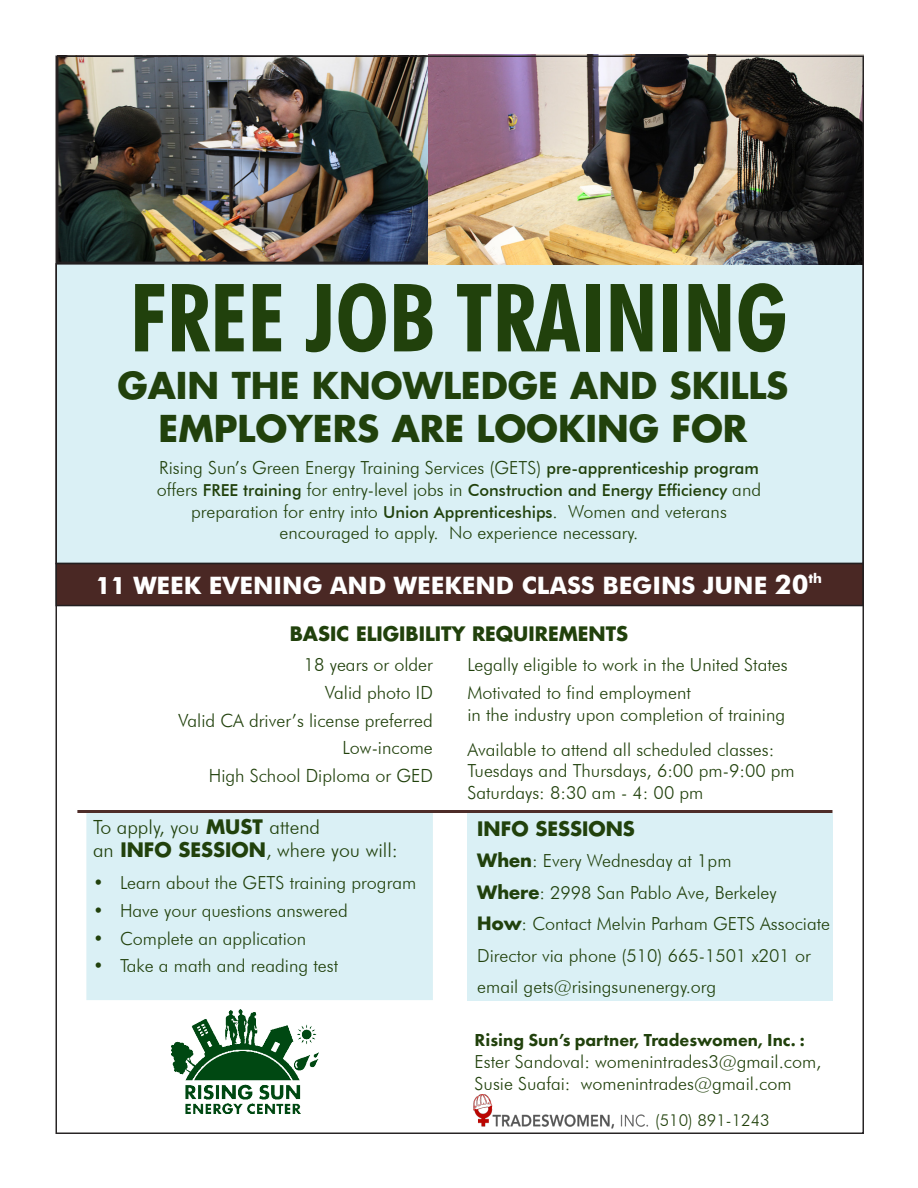
<style>
.page{position:relative;width:918px;height:1188px;background:#fff}
.page>*{position:absolute;margin:0;border:0;box-sizing:border-box;transform-origin:0 0}
.t1{font:700 condensed 94.5px "Futura BT";color:#21410c}
.t2{font:700 36px "Futura Std";color:#21410c}
.t3{font:700 24px "Futura BT";color:#fff}
.t4{font:300 19.5px "Futura BT";color:#21410c}
.t5{font:700 19.5px "Futura LT";color:#21410c}
.t6{font:300 18.15px "Futura BT";color:#21410c}
.t7{font:300 18px/31.5px "Futura BT";color:#21410c}
.t8{font:800 18px "Futura PT";color:#21410c}
.t9{font:500 16.5px "Futura BT";color:#21410c}
.t10{font:300 16.5px "Futura BT";color:#21410c}
.s1{font-weight:500;font-size:16.5px}
.s2{font-weight:300;font-size:18px}
.s3{font-size:27px}
.s4{font-family:"Futura LT";font-weight:700}
</style>
<div class="page">
<img style="left:60px;top:59px;width:368px;height:201px">
<div style="left:56px;top:264px;width:807px;height:300px;background:#daf0f5"></div>
<div style="left:56px;top:564px;width:807px;height:42px;background:#4a2824"></div>
<div style="left:56px;top:563px;width:808px;height:43px;border:2px solid #231f20"></div>
<img style="left:428px;top:55px;width:435px;height:210px">
<div style="left:86px;top:813px;width:347px;height:187px;background:#daf0f5"></div>
<div style="left:467px;top:813px;width:365px;height:187px;background:#daf0f5"></div>
<img style="left:172px;top:1010px;width:147px;height:104px">
<img style="left:473px;top:1095px;width:176px;height:34px">
<hr style="left:77px;top:810px;width:755px;height:3px;background:#4a2824">
<p class="t1" style="left:130px;top:260px;width:660px">FREE JOB TRAINING</p>
<p class="t2" style="left:118px;top:361px;width:672px">GAIN THE KNOWLEDGE AND SKILLS</p>
<p class="t2" style="left:159px;top:405px;width:590px">EMPLOYERS ARE LOOKING FOR</p>
<p class="t7" style="left:159px;top:452px;width:601px">Rising Sun’s Green Energy Training Services (GETS) <span class="s1">pre-apprenticeship program</span></p>
<p class="t9" style="left:157px;top:480px;width:606px"><span class="s2">offers</span> FREE training <span class="s2">for entry-level jobs in</span> Construction and Energy Efficiency <span class="s2">and</span></p>
<p class="t7" style="left:191px;top:495px;width:537px">preparation for entry into <span class="s1">Union Apprenticeships</span>. Women and veterans</p>
<p class="t7" style="left:280px;top:517px;width:360px">encouraged to apply. No experience necessary.</p>
<p class="t3" style="left:96px;top:570px;width:728px">11 WEEK EVENING AND WEEKEND CLASS BEGINS JUNE <span class="s3">20</span><sup>th</sup></p>
<p class="t5" style="left:290px;top:621px;width:340px">BASIC ELIGIBILITY REQUIREMENTS</p>
<p class="t6" style="left:304px;top:654px;width:131px">18 years or older</p>
<p class="t6" style="left:325px;top:682px;width:109px">Valid photo ID</p>
<p class="t6" style="left:179px;top:709px;width:256px">Valid CA driver’s license preferred</p>
<p class="t6" style="left:343px;top:737px;width:92px">Low-income</p>
<p class="t6" style="left:209px;top:764px;width:226px">High School Diploma or GED</p>
<p class="t4" style="left:93px;top:815px;width:229px">To apply, you <span class="s4">MUST</span> attend</p>
<p class="t4" style="left:93px;top:839px;width:306px">an <span class="s4">INFO SESSION</span>, where you will:</p>
<p class="t7" style="left:93px;top:867px;width:325px">• Learn about the GETS training program</p>
<p class="t7" style="left:93px;top:895px;width:256px">• Have your questions answered</p>
<p class="t7" style="left:93px;top:922px;width:215px">• Complete an application</p>
<p class="t7" style="left:93px;top:950px;width:247px">• Take a math and reading test</p>
<p class="t7" style="left:467px;top:649px;width:322px">Legally eligible to work in the United States</p>
<p class="t7" style="left:467px;top:677px;width:225px">Motivated to find employment</p>
<p class="t7" style="left:467px;top:698px;width:319px">in the industry upon completion of training</p>
<p class="t7" style="left:467px;top:733px;width:308px">Available to attend all scheduled classes:</p>
<p class="t7" style="left:467px;top:755px;width:329px">Tuesdays and Thursdays, 6:00 pm-9:00 pm</p>
<p class="t7" style="left:467px;top:777px;width:238px">Saturdays: 8:30 am - 4: 00 pm</p>
<p class="t5" style="left:477px;top:816px;width:159px">INFO SESSIONS</p>
<p class="t7" style="left:477px;top:845px;width:256px"><span class="s4">When</span>: Every Wednesday at 1pm</p>
<p class="t7" style="left:477px;top:877px;width:301px"><span class="s4">Where</span>: 2998 San Pablo Ave, Berkeley</p>
<p class="t7" style="left:477px;top:908px;width:354px"><span class="s4">How</span>: Contact Melvin Parham GETS Associate<br>Director via phone (510) 665-1501 x201 or email gets@risingsunenergy.org</p>
<p class="t8" style="left:475px;top:1029px;width:332px">Rising Sun’s partner, Tradeswomen, Inc. :</p>
<p class="t7" style="left:475px;top:1046px;width:348px">Ester Sandoval: womenintrades3@gmail.com,</p>
<p class="t7" style="left:475px;top:1067px;width:319px">Susie Suafai: womenintrades@gmail.com</p>
<p class="t10" style="left:655px;top:1110px;width:116px">(510) 891-1243</p>
</div>
